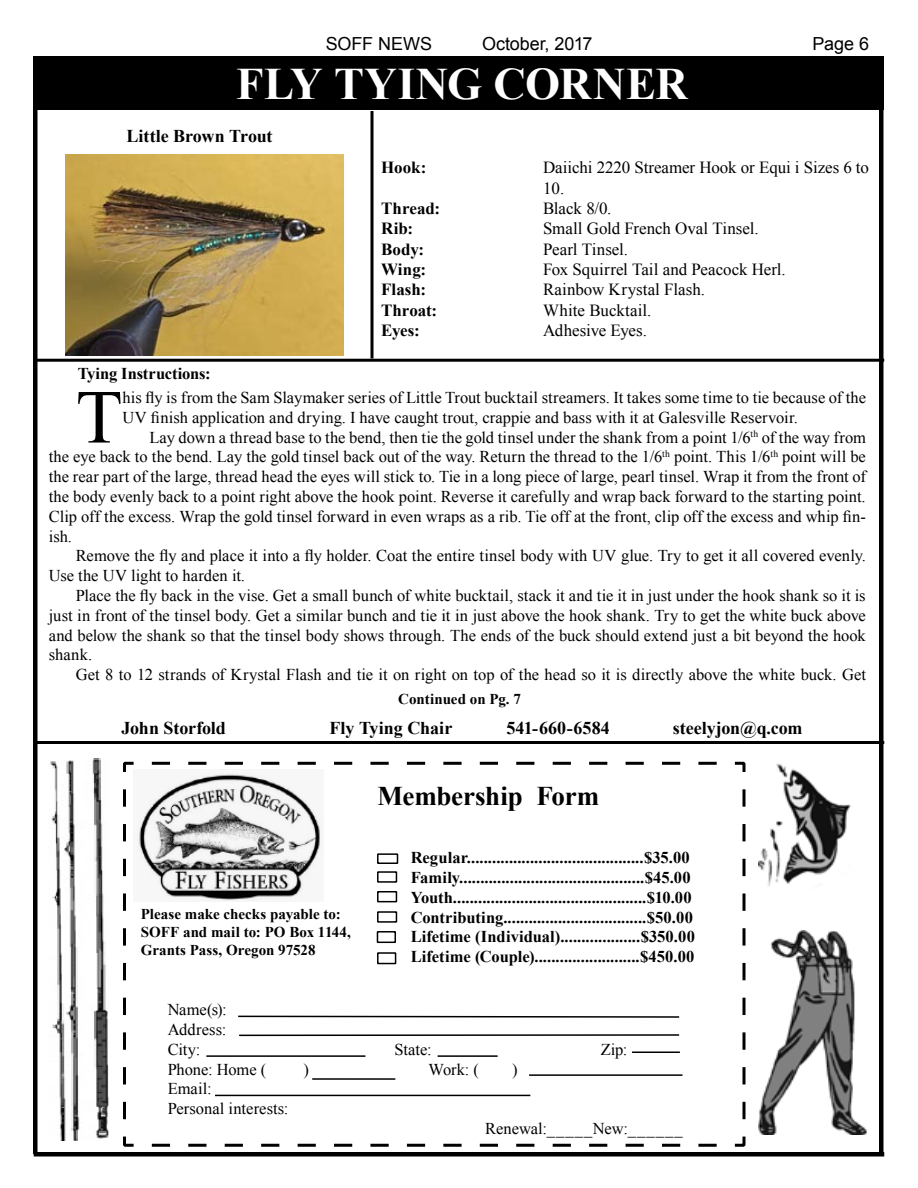
<style>
.page{position:relative;width:918px;height:1188px;background:#fff}
.page>*{position:absolute;margin:0;border:0;box-sizing:border-box;transform-origin:0 0}
.t1{font:76.35px "Times New Roman";color:#000}
.t2{font:700 45px "Times New Roman";letter-spacing:.01em;color:#fff}
.t3{font:700 27px "Times New Roman";letter-spacing:-.01em;color:#000}
.t4{font:700 18px "Times New Roman";letter-spacing:-.005em;color:#000}
.t5{font:18px "Arial";letter-spacing:-.005em;color:#000}
.t6{font:16.95px/20.4px "Times New Roman";letter-spacing:-.005em;color:#000}
.t7{font:700 16.95px "Times New Roman";color:#000}
.t8{font:16.5px/19.8px "Times New Roman";color:#000;text-align:justify}
.t9{font:700 16.5px/19.8px "Times New Roman";color:#000}
.t10{font:700 15px/18px "Times New Roman";color:#000}
</style>
<div class="page">
<div style="left:34px;top:56px;width:850px;height:54px;background:#000"></div>
<svg style="left:123px;top:761px;width:623px;height:386px"></svg>
<img style="left:50px;top:759px;width:59px;height:381px">
<img style="left:759px;top:764px;width:92px;height:123px">
<img style="left:759px;top:931px;width:108px;height:203px">
<img style="left:134px;top:770px;width:190px;height:132px">
<hr style="left:234px;top:1015px;width:445px;height:2px;background:#fff">
<svg style="left:235px;top:1012px;width:446px;height:7px"></svg>
<hr style="left:239px;top:1034px;width:440px;height:2px;background:#000">
<hr style="left:206px;top:1055px;width:159px;height:2px;background:#000">
<hr style="left:438px;top:1055px;width:60px;height:2px;background:#000">
<hr style="left:312px;top:1078px;width:83px;height:2px;background:#000">
<hr style="left:215px;top:1095px;width:315px;height:1px;background:#000">
<div style="left:378px;top:854px;width:20px;height:9px;background:#fff"></div>
<div style="left:377px;top:853px;width:21px;height:11px;border:2px solid #000"></div>
<div style="left:378px;top:872px;width:18px;height:10px;background:#fff"></div>
<div style="left:377px;top:871px;width:20px;height:12px;border:2px solid #000"></div>
<div style="left:378px;top:892px;width:18px;height:10px;background:#fff"></div>
<div style="left:377px;top:891px;width:20px;height:11px;border:2px solid #000"></div>
<div style="left:378px;top:912px;width:18px;height:10px;background:#fff"></div>
<div style="left:377px;top:911px;width:20px;height:12px;border:2px solid #000"></div>
<div style="left:378px;top:953px;width:18px;height:11px;background:#fff"></div>
<div style="left:377px;top:952px;width:19px;height:12px;border:2px solid #000"></div>
<div style="left:377px;top:932px;width:18px;height:10px;background:#fff"></div>
<div style="left:377px;top:931px;width:19px;height:12px;border:2px solid #000"></div>
<div style="left:33px;top:110px;width:5px;height:1044px;background:#000"></div>
<div style="left:879px;top:110px;width:5px;height:1044px;background:#000"></div>
<hr style="left:34px;top:1152px;width:850px;height:4px;background:#000">
<hr style="left:34px;top:741px;width:850px;height:3px;background:#000">
<hr style="left:34px;top:359px;width:850px;height:3px;background:#000">
<svg style="left:370px;top:111px;width:4px;height:247px"></svg>
<hr style="left:632px;top:1052px;width:48px;height:1px;background:#000">
<hr style="left:529px;top:1074px;width:154px;height:2px;background:#000">
<img style="left:65px;top:155px;width:278px;height:200px">
<p class="t5" style="left:326px;top:32px;width:108px">SOFF NEWS</p>
<p class="t5" style="left:482px;top:32px;width:112px">October, 2017</p>
<p class="t5" style="left:813px;top:32px;width:58px">Page 6</p>
<h2 class="t2" style="left:236px;top:52px;width:453px">FLY TYING CORNER</h2>
<p class="t4" style="left:127px;top:124px;width:147px">Little Brown Trout</p>
<p class="t9" style="left:78px;top:364px;width:134px">Tying Instructions:</p>
<p class="t7" style="left:381px;top:156px;width:47px">Hook:</p>
<p class="t6" style="left:543px;top:157px;width:327px">Daiichi 2220 Streamer Hook or Equi i Sizes 6 to<br>10.</p>
<p class="t7" style="left:381px;top:196px;width:61px">Thread:</p>
<p class="t6" style="left:543px;top:198px;width:70px">Black 8/0.</p>
<p class="t7" style="left:381px;top:217px;width:33px">Rib:</p>
<p class="t6" style="left:543px;top:218px;width:217px">Small Gold French Oval Tinsel.</p>
<p class="t7" style="left:381px;top:237px;width:45px">Body:</p>
<p class="t6" style="left:543px;top:238px;width:86px">Pearl Tinsel.</p>
<p class="t7" style="left:381px;top:257px;width:47px">Wing:</p>
<p class="t6" style="left:543px;top:259px;width:244px">Fox Squirrel Tail and Peacock Herl.</p>
<p class="t7" style="left:381px;top:278px;width:47px">Flash:</p>
<p class="t6" style="left:543px;top:279px;width:164px">Rainbow Krystal Flash.</p>
<p class="t7" style="left:381px;top:298px;width:58px">Throat:</p>
<p class="t6" style="left:543px;top:299px;width:110px">White Bucktail.</p>
<p class="t7" style="left:381px;top:319px;width:40px">Eyes:</p>
<p class="t6" style="left:543px;top:320px;width:105px">Adhesive Eyes.</p>
<h1 class="t1" style="left:76px;top:366px;width:48px">T</h1>
<p class="t8" style="left:122px;top:387px;width:745px">his fly is from the Sam Slaymaker series of Little Trout bucktail streamers. It takes some time to tie because of the<br>UV finish application and drying. I have caught trout, crappie and bass with it at Galesville Reservoir.</p>
<p class="t8" style="left:49px;top:427px;width:819px;text-indent:101px">Lay down a thread base to the bend, then tie the gold tinsel under the shank from a point 1/6<sup>th</sup> of the way from the eye back to the bend. Lay the gold tinsel back out of the way. Return the thread to the 1/6<sup>th</sup> point. This 1/6<sup>th</sup> point will be the rear part of the large, thread head the eyes will stick to. Tie in a long piece of large, pearl tinsel. Wrap it from the front of the body evenly back to a point right above the hook point. Reverse it carefully and wrap back forward to the starting point.<br>Clip off the excess. Wrap the gold tinsel forward in even wraps as a rib. Tie off at the front, clip off the excess and whip fin&shy;ish.</p>
<p class="t8" style="left:49px;top:546px;width:819px;text-indent:27px">Remove the fly and place it into a fly holder. Coat the entire tinsel body with UV glue. Try to get it all covered evenly.<br>Use the UV light to harden it.</p>
<p class="t8" style="left:49px;top:585px;width:819px;text-indent:27px">Place the fly back in the vise. Get a small bunch of white bucktail, stack it and tie it in just under the hook shank so it is just in front of the tinsel body. Get a similar bunch and tie it in just above the hook shank. Try to get the white buck above and below the shank so that the tinsel body shows through. The ends of the buck should extend just a bit beyond the hook shank.</p>
<p class="t8" style="left:76px;top:664px;width:792px">Get 8 to 12 strands of Krystal Flash and tie it on right on top of the head so it is directly above the white buck. Get</p>
<p class="t10" style="left:398px;top:690px;width:124px">Continued on Pg. 7</p>
<p class="t4" style="left:122px;top:715px;width:106px">John Storfold</p>
<p class="t4" style="left:329px;top:715px;width:124px">Fly Tying Chair</p>
<p class="t4" style="left:506px;top:715px;width:105px">541-660-6584</p>
<p class="t4" style="left:673px;top:715px;width:131px">steelyjon@q.com</p>
<p class="t10" style="left:141px;top:904px;width:212px">Please make checks payable to:<br>SOFF and mail to: PO Box 1144,<br>Grants Pass, Oregon 97528</p>
<p class="t8" style="left:168px;top:1000px;width:60px">Name(s):<br>Address:<br>City:</p>
<h3 class="t3" style="left:378px;top:778px;width:223px">Membership Form</h3>
<p class="t9" style="left:411px;top:847px;width:286px">Regular..........................................$35.00<br>Family............................................$45.00<br>Youth..............................................$10.00<br>Contributing..................................$50.00<br>Lifetime (Individual)...................$350.00<br>Lifetime (Couple).........................$450.00</p>
<p class="t8" style="left:394px;top:1039px;width:39px">State:</p>
<p class="t8" style="left:601px;top:1039px;width:28px">Zip:</p>
<p class="t8" style="left:168px;top:1059px;width:100px">Phone: Home (</p>
<p class="t8" style="left:303px;top:1059px;width:7px">)</p>
<p class="t8" style="left:429px;top:1059px;width:52px">Work: (</p>
<p class="t8" style="left:512px;top:1059px;width:7px">)</p>
<p class="t8" style="left:168px;top:1079px;width:122px">Email:<br>Personal interests:</p>
<p class="t8" style="left:485px;top:1118px;width:199px">Renewal:_____New:______</p>
</div>
